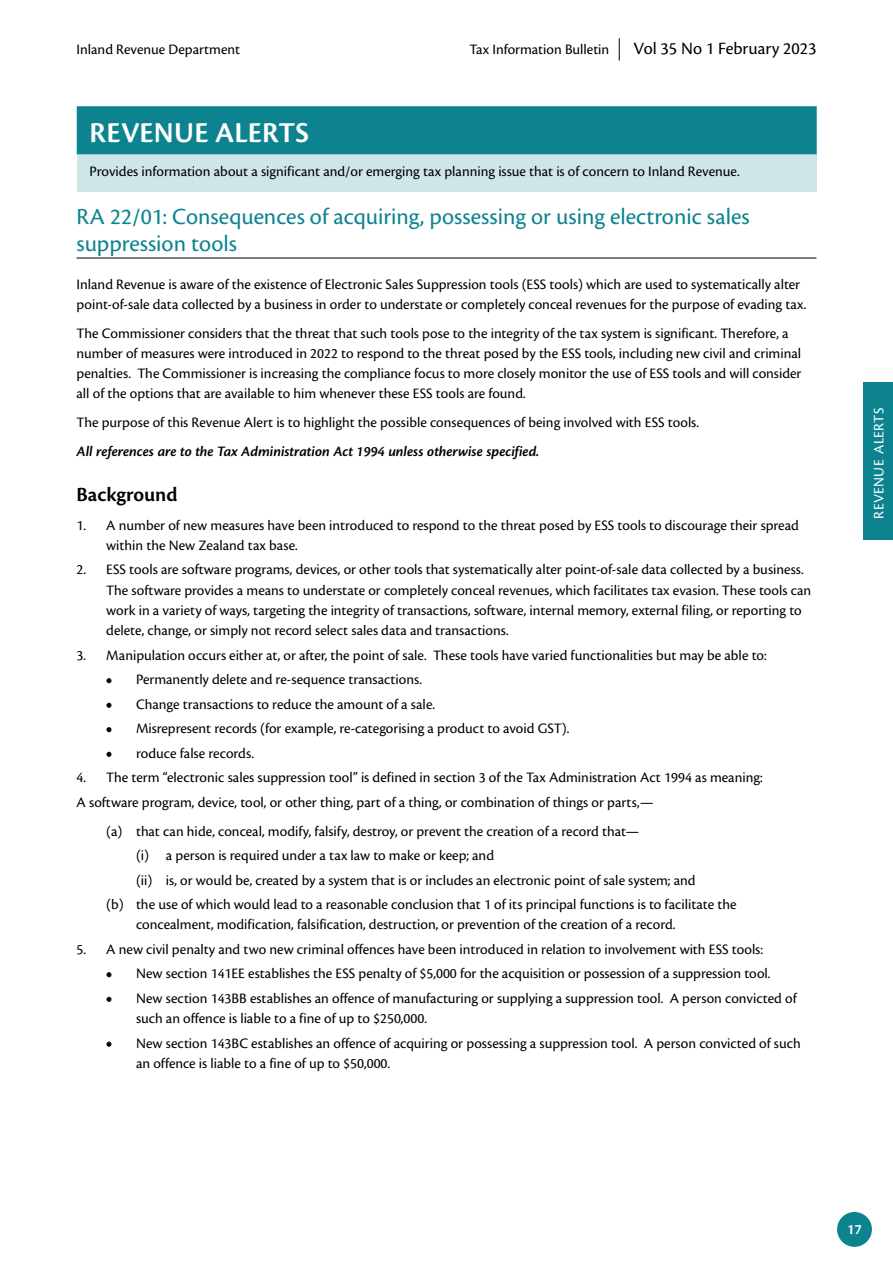
<style>
.page{position:relative;width:893px;height:1263px;background:#fff}
.page>*{position:absolute;margin:0;border:0;box-sizing:border-box;transform-origin:0 0}
.t1{font:600 30px "Cronos Pro";letter-spacing:.01em;color:#fff}
.t2{font:24px/27px "Cronos Pro";color:#0d8390}
.t3{font:600 21px "Cronos Pro";color:#000}
.t4{font:18px "Cronos Pro";color:#000}
.t5{font:15px/20.2px "Cronos Pro";color:#000}
.t6{font:italic 600 15px "Cronos Pro";color:#000}
.t7{font:15px "Cronos Pro";letter-spacing:.025em;color:#fff}
.t8{font:600 15px "Cronos Pro";color:#fff}
.s1{font-weight:700}
</style>
<div class="page">
<div style="left:77px;top:106px;width:740px;height:85px;background:#cfe6e9"></div>
<div style="left:77px;top:106px;width:740px;height:48px;background:#0d8390"></div>
<div style="left:863px;top:383px;width:30px;height:157px;background:#0d8390"></div>
<hr style="left:77px;top:258px;width:739px;height:1px;background:#000">
<svg style="left:619px;top:38px;width:1px;height:23px"></svg>
<div style="left:837px;top:1212px;width:35px;height:35px;background:#0d8390;border-radius:50%"></div>
<p class="t5" style="left:77px;top:39px;width:165px">Inland Revenue Department</p>
<p class="t4" style="left:634px;top:38px;width:184px">Vol 35 No 1 February 2023</p>
<p class="t5" style="left:469px;top:39px;width:141px">Tax Information Bulletin</p>
<h1 class="t1" style="left:90px;top:116px;width:221px">REVENUE ALERTS</h1>
<p class="t5" style="left:90px;top:161px;width:652px">Provides information about a significant and/or emerging tax planning issue that is of concern to Inland Revenue.</p>
<h2 class="t2" style="left:77px;top:203px;width:675px">RA 22/01: Consequences of acquiring, possessing or using electronic sales suppression tools</h2>
<p class="t5" style="left:77px;top:274px;width:731px">Inland Revenue is aware of the existence of Electronic Sales Suppression tools (ESS tools) which are used to systematically alter point-of-sale data collected by a business in order to understate or completely conceal revenues for the purpose of evading tax.</p>
<p class="t5" style="left:77px;top:323px;width:726px">The Commissioner considers that the threat that such tools pose to the integrity of the tax system is significant. Therefore, a number of measures were introduced in 2022 to respond to the threat posed by the ESS tools, including new civil and criminal penalties. The Commissioner is increasing the compliance focus to more closely monitor the use of ESS tools and will consider all of the options that are available to him whenever these ESS tools are found.</p>
<p class="t5" style="left:77px;top:412px;width:624px">The purpose of this Revenue Alert is to highlight the possible consequences of being involved with ESS tools.</p>
<p class="t6" style="left:77px;top:442px;width:464px">All references are to the Tax Administration Act 1994 unless otherwise specified.</p>
<h3 class="t3" style="left:77px;top:482px;width:103px">Background</h3>
<p class="t5" style="left:106px;top:515px;width:694px;text-indent:-30px">1. A number of new measures have been introduced to respond to the threat posed by ESS tools to discourage their spread within the New Zealand tax base.</p>
<p class="t5" style="left:106px;top:560px;width:706px;text-indent:-30px">2. ESS tools are software programs, devices, or other tools that systematically alter point-of-sale data collected by a business.<br>The software provides a means to understate or completely conceal revenues, which facilitates tax evasion. These tools can work in a variety of ways, targeting the integrity of transactions, software, internal memory, external filing, or reporting to delete, change, or simply not record select sales data and transactions.</p>
<p class="t5" style="left:77px;top:645px;width:692px">3. Manipulation occurs either at, or after, the point of sale. These tools have varied functionalities but may be able to:</p>
<p class="t5" style="left:106px;top:669px;width:317px"><span class="s1">•</span> Permanently delete and re-sequence transactions.</p>
<p class="t5" style="left:106px;top:694px;width:330px"><span class="s1">•</span> Change transactions to reduce the amount of a sale.</p>
<p class="t5" style="left:106px;top:718px;width:465px"><span class="s1">•</span> Misrepresent records (for example, re-categorising a product to avoid GST).</p>
<p class="t5" style="left:106px;top:743px;width:149px"><span class="s1">•</span> roduce false records.</p>
<p class="t5" style="left:77px;top:765px;width:688px;line-height:24.5px">4. The term “electronic sales suppression tool” is defined in section 3 of the Tax Administration Act 1994 as meaning:<br>A software program, device, tool, or other thing, part of a thing, or combination of things or parts,—</p>
<p class="t5" style="left:106px;top:821px;width:535px">(a) that can hide, conceal, modify, falsify, destroy, or prevent the creation of a record that—</p>
<p class="t5" style="left:136px;top:845px;width:360px">(i) a person is required under a tax law to make or keep; and</p>
<p class="t5" style="left:136px;top:870px;width:561px">(ii) is, or would be, created by a system that is or includes an electronic point of sale system; and</p>
<p class="t5" style="left:106px;top:894px;width:632px">(b) the use of which would lead to a reasonable conclusion that 1 of its principal functions is to facilitate the</p>
<p class="t5" style="left:136px;top:914px;width:541px">concealment, modification, falsification, destruction, or prevention of the creation of a record.</p>
<p class="t5" style="left:76px;top:939px;width:688px">5. A new civil penalty and two new criminal offences have been introduced in relation to involvement with ESS tools:</p>
<p class="t5" style="left:106px;top:963px;width:666px"><span class="s1">•</span> New section 141EE establishes the ESS penalty of $5,000 for the acquisition or possession of a suppression tool.</p>
<p class="t5" style="left:136px;top:988px;width:662px;text-indent:-30px"><span class="s1">•</span> New section 143BB establishes an offence of manufacturing or supplying a suppression tool. A person convicted of such an offence is liable to a fine of up to $250,000.</p>
<p class="t5" style="left:136px;top:1033px;width:666px;text-indent:-30px"><span class="s1">•</span> New section 143BC establishes an offence of acquiring or possessing a suppression tool. A person convicted of such an offence is liable to a fine of up to $50,000.</p>
<p class="t7" style="left:870px;top:519px;width:112px;rotate:-90deg">REVENUE ALERTS</p>
<p class="t8" style="left:847px;top:1220px;width:16px">17</p>
</div>
